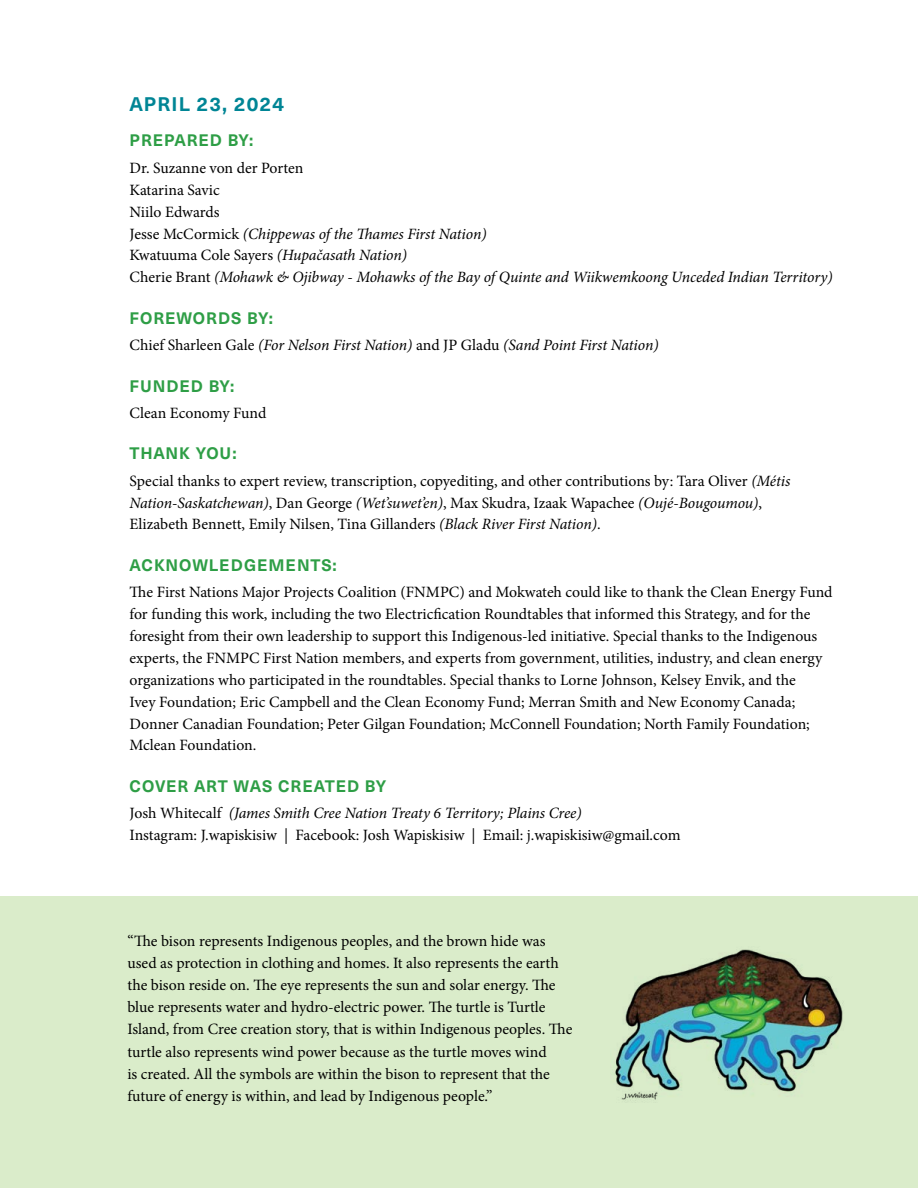
<style>
.page{position:relative;width:918px;height:1188px;background:#fff}
.page>*{position:absolute;margin:0;border:0;box-sizing:border-box;transform-origin:0 0}
.t1{font:700 19.35px "Neue Haas Unica W1 G";letter-spacing:.06em;color:#008595}
.t2{font:700 16.35px "Neue Haas Unica W1 G";letter-spacing:.06em;color:#2e9e46}
.t3{font:15.75px/21.9px "Minion Pro";color:#000}
.t4{font:italic 15.75px/21.9px "Minion Pro";letter-spacing:-.01em;color:#000}
.s1{font-style:normal}
.s2{font-style:italic}
</style>
<div class="page">
<div style="left:0;top:896px;width:918px;height:292px;background:#daecca"></div>
<img style="left:614px;top:949px;width:229px;height:152px">
<p class="t1" style="left:130px;top:89px;width:156px">APRIL 23, 2024</p>
<p class="t2" style="left:130px;top:128px;width:125px">PREPARED BY:</p>
<p class="t4" style="left:130px;top:157px;width:705px"><span class="s1">Dr. Suzanne von der Porten<br>Katarina Savic<br>Niilo Edwards<br>Jesse McCormick</span> (Chippewas of the Thames First Nation)<br><span class="s1">Kwatuuma Cole Sayers</span> (Hupačasath Nation)<br><span class="s1">Cherie Brant</span> (Mohawk &amp; Ojibway - Mohawks of the Bay of Quinte and Wiikwemkoong Unceded Indian Territory)</p>
<p class="t2" style="left:130px;top:305px;width:145px">FOREWORDS BY:</p>
<p class="t4" style="left:130px;top:334px;width:531px"><span class="s1">Chief Sharleen Gale</span> (For Nelson First Nation) <span class="s1">and JP Gladu</span> (Sand Point First Nation)</p>
<p class="t2" style="left:130px;top:373px;width:106px">FUNDED BY:</p>
<p class="t3" style="left:130px;top:402px;width:138px">Clean Economy Fund</p>
<p class="t2" style="left:130px;top:441px;width:109px">THANK YOU:</p>
<p class="t3" style="left:130px;top:470px;width:662px">Special thanks to expert review, transcription, copyediting, and other contributions by: Tara Oliver <span class="s2">(Métis<br>Nation-Saskatchewan)</span>, Dan George <span class="s2">(Wet’suwet’en)</span>, Max Skudra, Izaak Wapachee <span class="s2">(Oujé-Bougoumou)</span>,<br>Elizabeth Bennett, Emily Nilsen, Tina Gillanders <span class="s2">(Black River First Nation)</span>.</p>
<p class="t2" style="left:130px;top:553px;width:209px">ACKNOWLEDGEMENTS:</p>
<p class="t3" style="left:130px;top:581px;width:705px">The First Nations Major Projects Coalition (FNMPC) and Mokwateh could like to thank the Clean Energy Fund for funding this work, including the two Electricfication Roundtables that informed this Strategy, and for the foresight from their own leadership to support this Indigenous-led initiative. Special thanks to the Indigenous experts, the FNMPC First Nation members, and experts from government, utilities, industry, and clean energy organizations who participated in the roundtables. Special thanks to Lorne Johnson, Kelsey Envik, and the<br>Ivey Foundation; Eric Campbell and the Clean Economy Fund; Merran Smith and New Economy Canada; Donner Canadian Foundation; Peter Gilgan Foundation; McConnell Foundation; North Family Foundation; Mclean Foundation.</p>
<p class="t2" style="left:130px;top:774px;width:258px">COVER ART WAS CREATED BY</p>
<p class="t3" style="left:130px;top:802px;width:553px">Josh Whitecalf <span class="s2">(James Smith Cree Nation Treaty 6 Territory; Plains Cree)<br></span>Instagram: J.wapiskisiw | Facebook: Josh Wapiskisiw | Email: j.wapiskisiw@gmail.com</p>
<p class="t3" style="left:127px;top:930px;width:446px">“The bison represents Indigenous peoples, and the brown hide was used as protection in clothing and homes. It also represents the earth the bison reside on. The eye represents the sun and solar energy. The blue represents water and hydro-electric power. The turtle is Turtle Island, from Cree creation story, that is within Indigenous peoples. The turtle also represents wind power because as the turtle moves wind<br>is created. All the symbols are within the bison to represent that the future of energy is within, and lead by Indigenous people.”</p>
</div>
